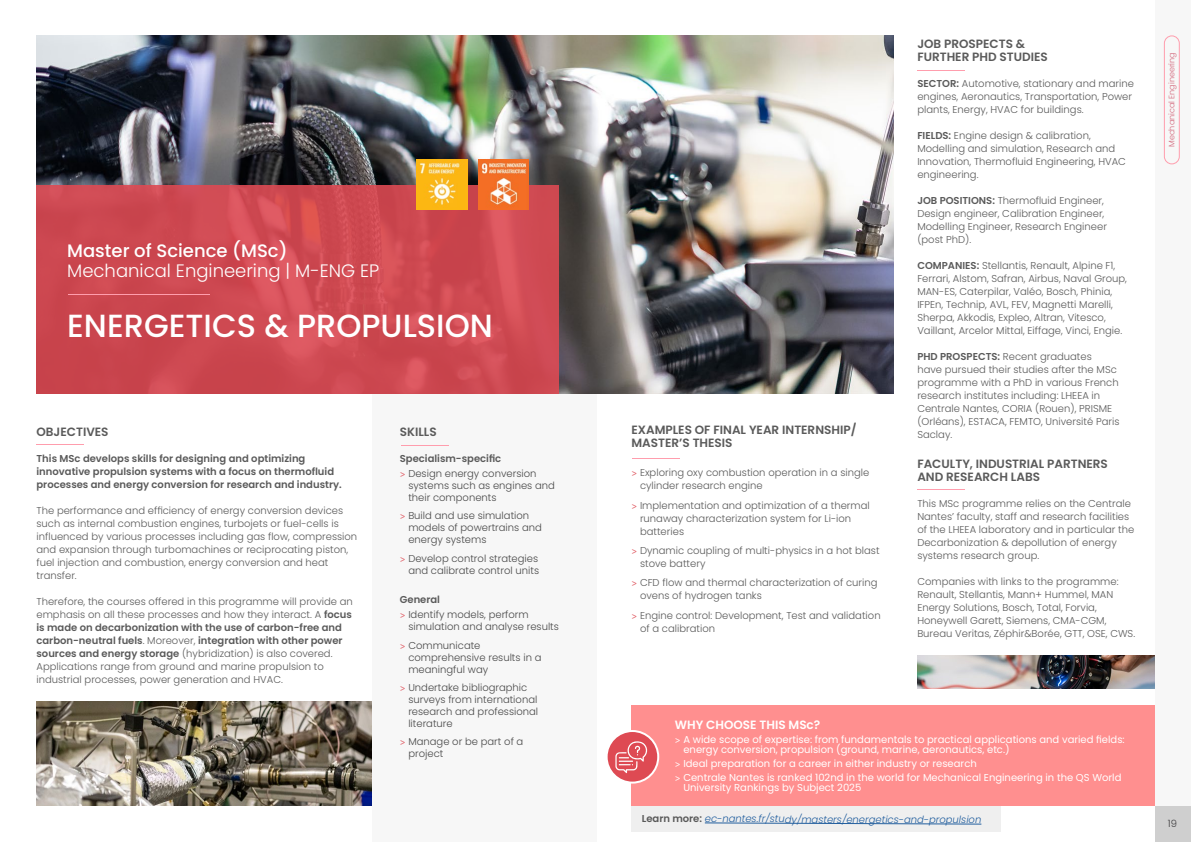
<style>
.page{position:relative;width:1191px;height:842px;background:#fff}
.page>*{position:absolute;margin:0;border:0;box-sizing:border-box;transform-origin:0 0}
.t1{font:500 32px "Poppins";color:#fff}
.t2{font:300 18px "Poppins";color:#fff}
.t3{font:500 18px "Poppins";color:#fff}
.t4{font:600 12px/13px "Poppins";color:#5a5a5a}
.t5{font:600 12px "Poppins";color:#fff}
.t6{font:300 10px/13px "Poppins";color:#5a5a5a}
.t7{font:300 10px/12px "Poppins";color:#484848}
.t8{font:300 10px/13px "Poppins";color:#595959}
.t9{font:10px/10.2px "Poppins";color:#fff}
.t10{font:600 10px/13px "Poppins";color:#5a5a5a}
.t11{font:italic 300 10px "Poppins";letter-spacing:-.005em;color:#215e9e}
.t12{font:300 10px "Poppins";color:#414042}
.t13{font:300 8px "Poppins";color:#d2677b}
.s1{font-weight:600}
.s2{font-weight:600;color:#5a5a5a}
.s3{font-family:"Titillium Web";font-weight:400;color:#e15f67}
.s4{font-family:"Titillium Web"}
.s5{font-weight:600;font-style:normal;color:#595959}
</style>
<div class="page">
<div style="left:372px;top:393px;width:224px;height:449px;background:#f7f7f7"></div>
<img style="left:36px;top:36px;width:857px;height:357px">
<div style="left:1155px;top:806px;width:36px;height:36px;background:#cfcfcf"></div>
<div style="left:1155px;top:0;width:36px;height:806px;background:#f7f7f7"></div>
<img style="left:36px;top:702px;width:336px;height:104px">
<svg style="left:36px;top:185px;width:523px;height:208px;background:#ce4951"></svg>
<hr style="left:68px;top:294px;width:141px;height:1px;background:#ff9dad">
<hr style="left:36px;top:444px;width:48px;height:1px;background:#ff9dad">
<hr style="left:401px;top:445px;width:47px;height:1px;background:#ff9dad">
<div style="left:1164px;top:36px;width:15px;height:128px;border:1px solid #ff9dad;border-radius:7px"></div>
<img style="left:917px;top:655px;width:238px;height:34px">
<div style="left:631px;top:706px;width:524px;height:100px;background:#ff8f8f"></div>
<svg style="left:606px;top:731px;width:52px;height:52px"></svg>
<div style="left:605px;top:730px;width:54px;height:54px;border:2px solid #fff;border-radius:50%"></div>
<div style="left:631px;top:806px;width:370px;height:25px;background:#efefef"></div>
<hr style="left:632px;top:458px;width:47px;height:1px;background:#ff9dad">
<hr style="left:917px;top:489px;width:47px;height:1px;background:#ff9dad">
<hr style="left:917px;top:70px;width:47px;height:1px;background:#ff9dad">
<svg style="left:704px;top:822px;width:278px;height:3px"></svg>
<img style="left:417px;top:160px;width:50px;height:50px">
<img style="left:478px;top:160px;width:51px;height:50px">
<svg style="left:615px;top:741px;width:33px;height:32px"></svg>
<h2 class="t3" style="left:67px;top:240px;width:222px">Master of Science (MSc)</h2>
<h2 class="t2" style="left:67px;top:260px;width:314px">Mechanical Engineering | M-ENG EP</h2>
<h1 class="t1" style="left:67px;top:307px;width:427px">ENERGETICS &amp; PROPULSION</h1>
<p class="t4" style="left:37px;top:425px;width:74px">OBJECTIVES</p>
<p class="t10" style="left:37px;top:452px;width:307px">This MSc develops skills for designing and optimizing innovative propulsion systems with a focus on thermofluid processes and energy conversion for research and industry.</p>
<p class="t6" style="left:37px;top:504px;width:322px">The performance and efficiency of energy conversion devices such as internal combustion engines, turbojets or fuel-cells is influenced by various processes including gas flow, compression and expansion through turbomachines or reciprocating piston, fuel injection and combustion, energy conversion and heat transfer.</p>
<p class="t6" style="left:37px;top:595px;width:318px">Therefore, the courses offered in this programme will provide an emphasis on all these processes and how they interact. A <span class="s1">focus is made on decarbonization with the use of carbon-free and carbon-neutral fuels</span>. Moreover, <span class="s1">integration with other power sources and energy storage</span> (hybridization) is also covered.<br>Applications range from ground and marine propulsion to industrial processes, power generation and HVAC.</p>
<p class="t4" style="left:400px;top:425px;width:38px">SKILLS</p>
<p class="t7" style="left:400px;top:450px;width:138px;line-height:15.5px"><span class="s2">Specialism-specific<br></span><span class="s3">&gt;</span> Design energy conversion</p>
<p class="t7" style="left:408px;top:480px;width:148px">systems such as engines and their components</p>
<p class="t7" style="left:408px;top:510px;width:135px;text-indent:-8px"><span class="s3">&gt;</span> Build and use simulation models of powertrains and energy systems</p>
<p class="t7" style="left:400px;top:552px;width:141px;text-align:right"><span class="s3">&gt;</span> Develop control strategies and calibrate control units</p>
<p class="t7" style="left:400px;top:591px;width:130px;line-height:15.5px"><span class="s2">General<br></span><span class="s3">&gt;</span> Identify models, perform</p>
<p class="t7" style="left:400px;top:617px;width:161px;line-height:18.4px;text-indent:8px">simulation and analyse results <span class="s3">&gt;</span> Communicate</p>
<p class="t7" style="left:408px;top:651px;width:135px">comprehensive results in a meaningful way</p>
<p class="t7" style="left:408px;top:681px;width:131px;text-indent:-8px"><span class="s3">&gt;</span> Undertake bibliographic surveys from international research and professional literature</p>
<p class="t7" style="left:408px;top:736px;width:117px;text-indent:-8px"><span class="s3">&gt;</span> Manage or be part of a project</p>
<p class="t4" style="left:631px;top:423px;width:226px">EXAMPLES OF FINAL YEAR INTERNSHIP/<br>MASTER’S THESIS</p>
<p class="t8" style="left:640px;top:466px;width:231px;text-indent:-8px"><span class="s3">&gt;</span> Exploring oxy combustion operation in a single cylinder research engine</p>
<p class="t8" style="left:640px;top:499px;width:231px;text-indent:-8px"><span class="s3">&gt;</span> Implementation and optimization of a thermal runaway characterization system for Li-ion batteries</p>
<p class="t8" style="left:640px;top:544px;width:241px;text-indent:-8px"><span class="s3">&gt;</span> Dynamic coupling of multi-physics in a hot blast stove battery</p>
<p class="t8" style="left:640px;top:576px;width:239px;text-indent:-8px"><span class="s3">&gt;</span> CFD flow and thermal characterization of curing ovens of hydrogen tanks</p>
<p class="t8" style="left:640px;top:609px;width:242px;text-indent:-8px"><span class="s3">&gt;</span> Engine control: Development, Test and validation of a calibration</p>
<p class="t4" style="left:917px;top:38px;width:132px">JOB PROSPECTS &amp;<br>FURTHER PHD STUDIES</p>
<p class="t6" style="left:917px;top:77px;width:218px"><span class="s1">SECTOR:</span> Automotive, stationary and marine engines, Aeronautics, Transportation, Power plants, Energy, HVAC for buildings.</p>
<p class="t6" style="left:917px;top:129px;width:210px"><span class="s1">FIELDS:</span> Engine design &amp; calibration, Modelling and simulation, Research and Innovation, Thermofluid Engineering, HVAC engineering.</p>
<p class="t6" style="left:917px;top:194px;width:191px"><span class="s1">JOB POSITIONS:</span> Thermofluid Engineer, Design engineer, Calibration Engineer, Modelling Engineer, Research Engineer (post PhD).</p>
<p class="t6" style="left:917px;top:259px;width:211px"><span class="s1">COMPANIES:</span> Stellantis, Renault, Alpine F1, Ferrari, Alstom, Safran, Airbus, Naval Group, MAN-ES, Caterpilar, Valéo, Bosch, Phinia, IFPEn, Technip, AVL, FEV, Magnetti Marelli, Sherpa, Akkodis, Expleo, Altran, Vitesco, Vaillant, Arcelor Mittal, Eiffage, Vinci, Engie.</p>
<p class="t6" style="left:917px;top:350px;width:204px"><span class="s1">PHD PROSPECTS:</span> Recent graduates<br>have pursued their studies after the MSc programme with a PhD in various French research institutes including: LHEEA in Centrale Nantes, CORIA (Rouen), PRISME (Orléans), ESTACA, FEMTO, Université Paris Saclay.</p>
<p class="t4" style="left:917px;top:457px;width:192px">FACULTY, INDUSTRIAL PARTNERS<br>AND RESEARCH LABS</p>
<p class="t6" style="left:917px;top:497px;width:218px">This MSc programme relies on the Centrale Nantes’ faculty, staff and research facilities of the LHEEA laboratory and in particular the Decarbonization &amp; depollution of energy systems research group.</p>
<p class="t6" style="left:917px;top:575px;width:219px">Companies with links to the programme:<br>Renault, Stellantis, Mann+ Hummel, MAN Energy Solutions, Bosch, Total, Forvia, Honeywell Garett, Siemens, CMA-CGM, Bureau Veritas, Zéphir&amp;Borée, GTT, OSE, CWS.</p>
<p class="t5" style="left:675px;top:718px;width:147px">WHY CHOOSE THIS MSc?</p>
<p class="t9" style="left:683px;top:734px;width:443px;text-indent:-8px"><span class="s4">&gt;</span> A wide scope of expertise: from fundamentals to practical applications and varied fields: energy conversion, propulsion (ground, marine, aeronautics, etc.)</p>
<p class="t9" style="left:675px;top:757px;width:448px;line-height:13.8px"><span class="s4">&gt;</span> Ideal preparation for a career in either industry or research<br><span class="s4">&gt;</span> Centrale Nantes is ranked 102nd in the world for Mechanical Engineering in the QS World</p>
<p class="t9" style="left:683px;top:783px;width:179px">University Rankings by Subject 2025</p>
<p class="t11" style="left:642px;top:813px;width:341px"><span class="s5">Learn more:</span> ec-nantes.fr/study/masters/energetics-and-propulsion</p>
<p class="t13" style="left:1167px;top:147px;width:96px;rotate:-90deg">Mechanical Engineering</p>
<p class="t12" style="left:1168px;top:817px;width:11px">19</p>
</div>
